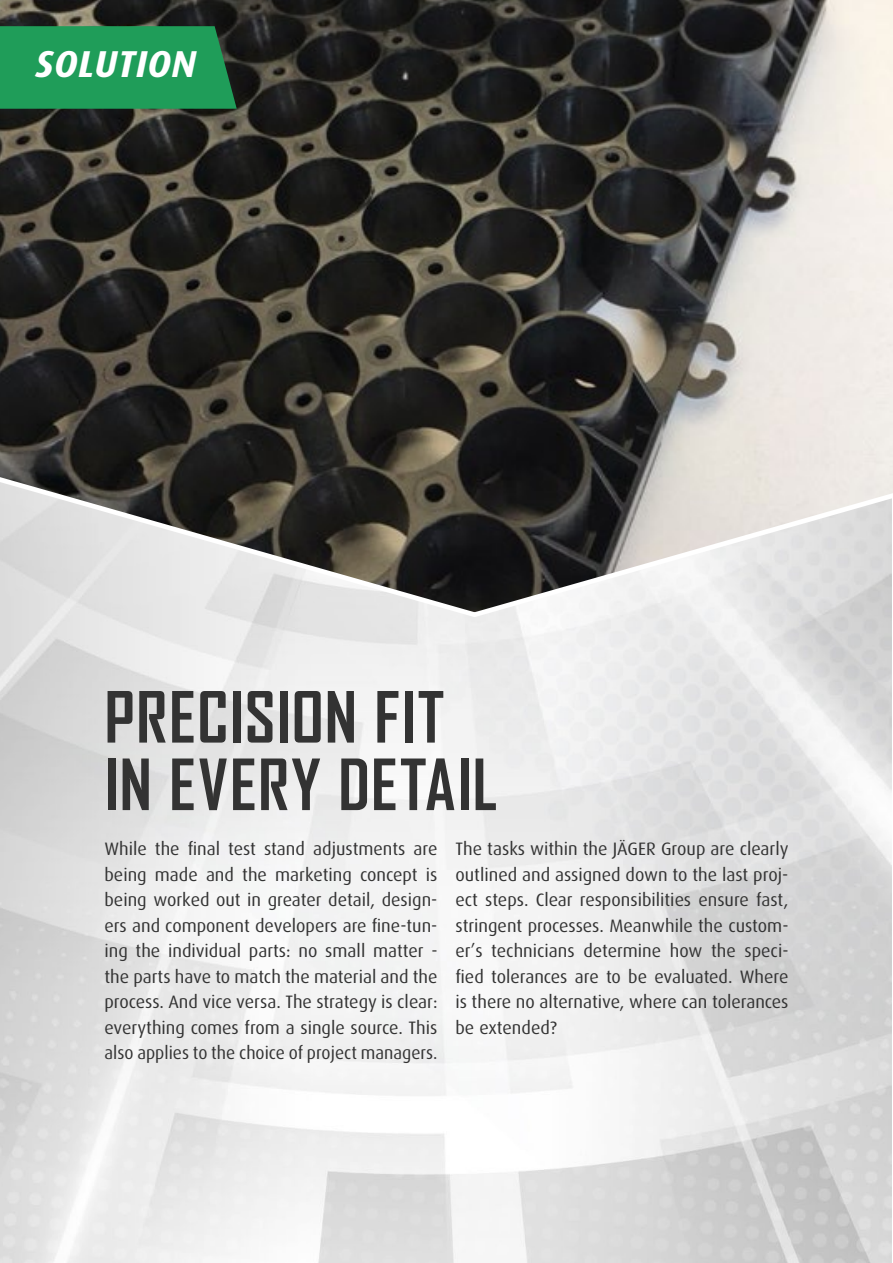
<style>
.page{position:relative;width:893px;height:1263px;background:#fff}
.page>*{position:absolute;margin:0;border:0;box-sizing:border-box;transform-origin:0 0}
.t1{font:700 67.5px/67.5px "Agency FB";letter-spacing:.02em;color:#333}
.t2{font:italic 700 37.5px "Dax Pro";letter-spacing:.01em;color:#fff}
.t3{font:18px/25.5px "Dax Pro";color:#333;text-align:justify}
</style>
<div class="page">
<svg style="left:0;top:0;width:893px;height:620px"></svg>
<svg style="left:0;top:26px;width:237px;height:83px"></svg>
<h2 class="t2" style="left:36px;top:40px;width:162px">SOLUTION</h2>
<h1 class="t1" style="left:104px;top:682px;width:394px">PRECISION FIT<br>IN EVERY DETAIL</h1>
<p class="t3" style="left:104px;top:836px;width:335px">While the final test stand adjustments are being made and the marketing concept is being worked out in greater detail, design&shy;ers and component developers are fine-tun&shy;ing the individual parts: no small matter - the parts have to match the material and the process. And vice versa. The strategy is clear: everything comes from a single source. This also applies to the choice of project managers.</p>
<p class="t3" style="left:455px;top:836px;width:335px">The tasks within the JÄGER Group are clearly outlined and assigned down to the last proj&shy;ect steps. Clear responsibilities ensure fast, stringent processes. Meanwhile the custom&shy;er’s technicians determine how the speci&shy;fied tolerances are to be evaluated. Where is there no alternative, where can tolerances be extended?</p>
</div>
